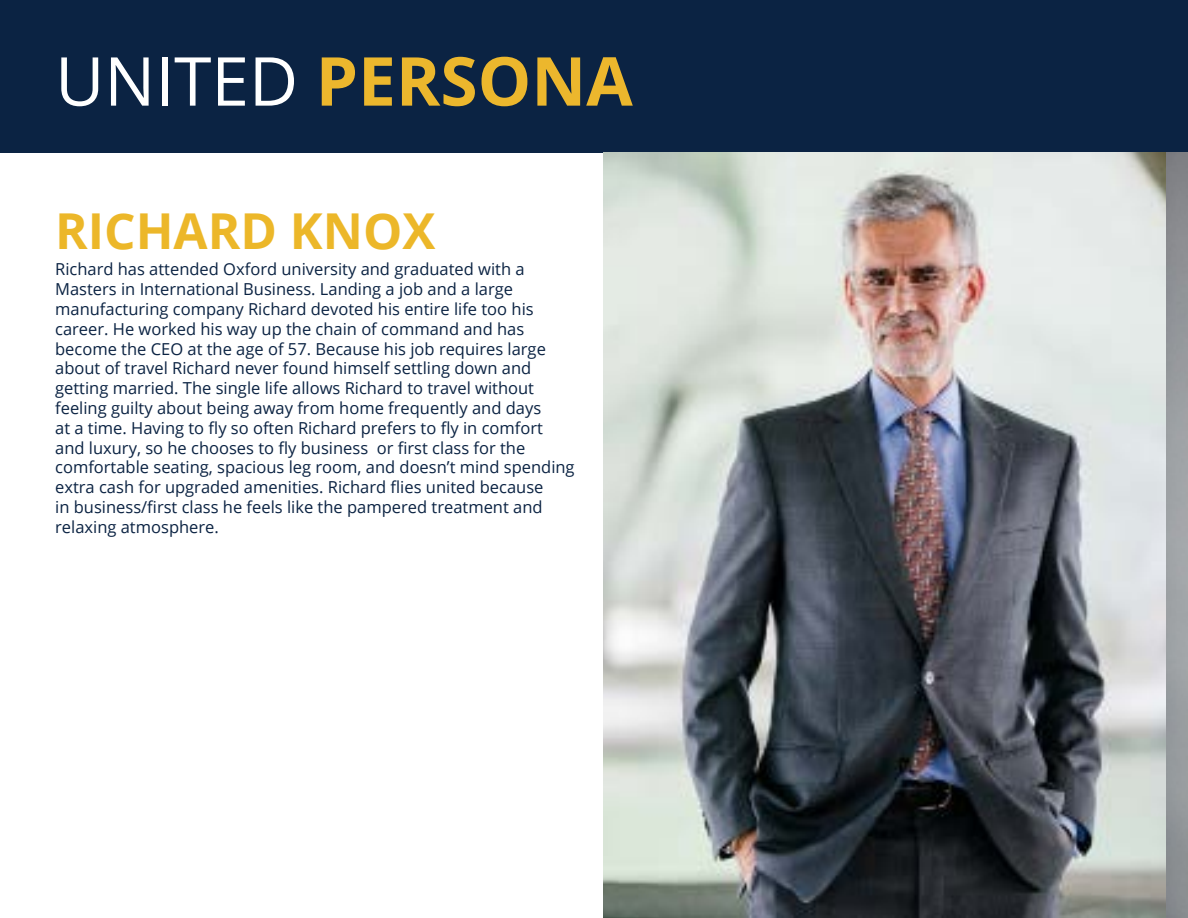
<style>
.page{position:relative;width:1188px;height:918px;background:#fff}
.page>*{position:absolute;margin:0;border:0;box-sizing:border-box;transform-origin:0 0}
.t1{font:700 67.5px "Open Sans";color:#ecb72d}
.t2{font:700 49.5px "Open Sans";color:#ecb729}
.t3{font:16.5px/19.8px "Open Sans";color:#0b2343}
.s1{font-weight:400;color:#fff}
</style>
<div class="page">
<div style="left:0;top:0;width:1188px;height:152px;background:#0b2343"></div>
<img style="left:603px;top:152px;width:563px;height:766px">
<h1 class="t1" style="left:55px;top:33px;width:579px"><span class="s1">UNITED</span> PERSONA</h1>
<h2 class="t2" style="left:55px;top:196px;width:382px">RICHARD KNOX</h2>
<p class="t3" style="left:55px;top:259px;width:521px">Richard has attended Oxford university and graduated with a Masters in International Business. Landing a job and a large manufacturing company Richard devoted his entire life too his career. He worked his way up the chain of command and has become the CEO at the age of 57. Because his job requires large about of travel Richard never found himself settling down and getting married. The single life allows Richard to travel without feeling guilty about being away from home frequently and days<br>at a time. Having to fly so often Richard prefers to fly in comfort and luxury, so he chooses to fly business or first class for the comfortable seating, spacious leg room, and doesn’t mind spending extra cash for upgraded amenities. Richard flies united because<br>in business/first class he feels like the pampered treatment and relaxing atmosphere.</p>
</div>
